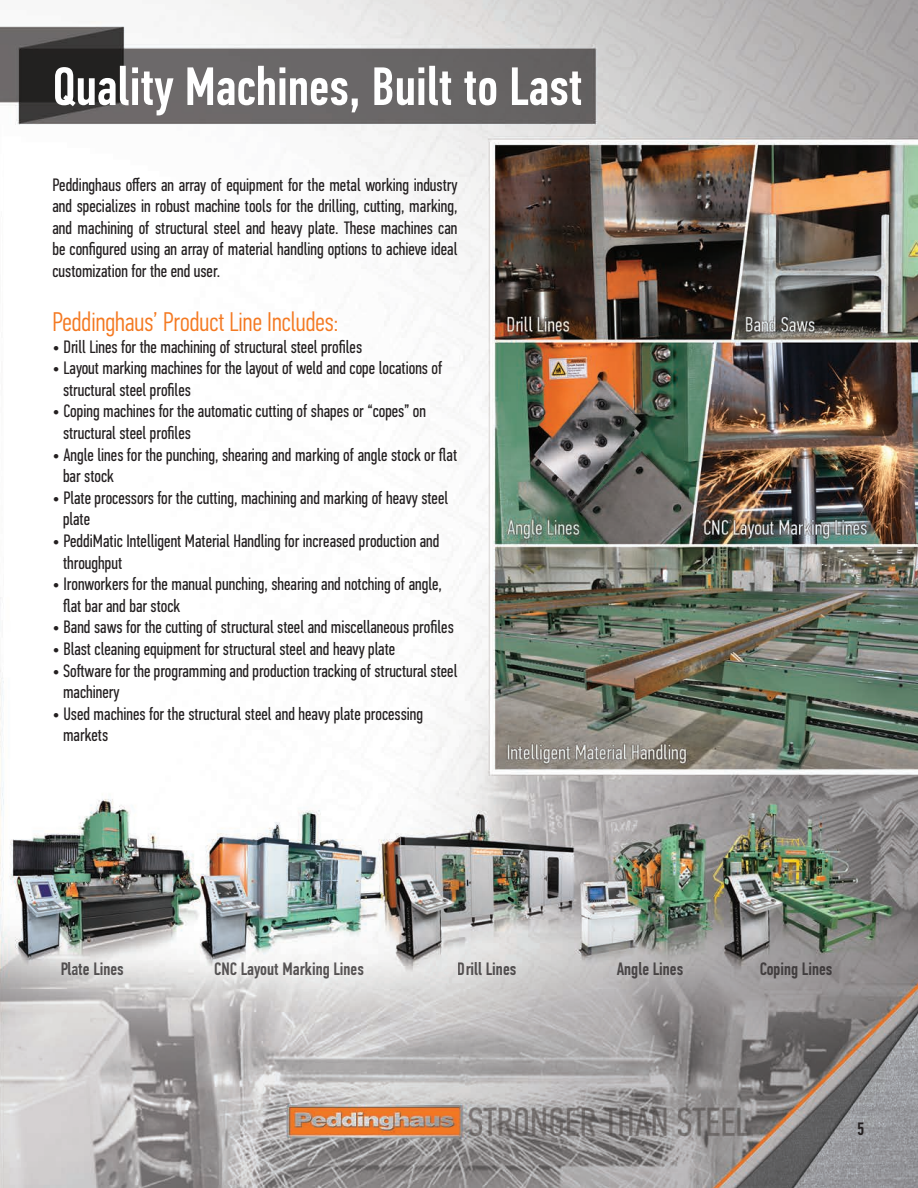
<style>
.page{position:relative;width:918px;height:1188px;background:#fff}
.page>*{position:absolute;margin:0;border:0;box-sizing:border-box;transform-origin:0 0}
.t1{font:500 54px "PF Din Text Comp Pro";color:#fff}
.t2{font:300 27px "PF Din Text Comp Pro";color:#f47921}
.t3{font:18px/21.6px "PF Din Text Comp Pro";color:#231f20}
.t4{font:500 18px "PF Din Text Comp Pro";color:#231f20}
</style>
<div class="page">
<img style="left:0;top:0;width:918px;height:1188px">
<p class="t1" style="left:52px;top:55px;width:532px">Quality Machines, Built to Last</p>
<p class="t3" style="left:52px;top:174px;width:407px;text-align:justify">Peddinghaus offers an array of equipment for the metal working industry and specializes in robust machine tools for the drilling, cutting, marking, and machining of structural steel and heavy plate. These machines can be configured using an array of material handling options to achieve ideal customization for the end user.</p>
<p class="t2" style="left:52px;top:306px;width:287px">Peddinghaus’ Product Line Includes:</p>
<p class="t3" style="left:52px;top:336px;width:311px">• Drill Lines for the machining of structural steel profiles</p>
<p class="t3" style="left:63px;top:357px;width:381px;text-indent:-11px">• Layout marking machines for the layout of weld and cope locations of structural steel profiles</p>
<p class="t3" style="left:63px;top:401px;width:364px;text-indent:-11px">• Coping machines for the automatic cutting of shapes or “copes” on structural steel profiles</p>
<p class="t3" style="left:63px;top:444px;width:396px;text-indent:-11px">• Angle lines for the punching, shearing and marking of angle stock or flat bar stock</p>
<p class="t3" style="left:63px;top:487px;width:387px;text-indent:-11px">• Plate processors for the cutting, machining and marking of heavy steel plate</p>
<p class="t3" style="left:63px;top:530px;width:378px;text-indent:-11px">• PeddiMatic Intelligent Material Handling for increased production and throughput</p>
<p class="t3" style="left:63px;top:573px;width:381px;text-indent:-11px">• Ironworkers for the manual punching, shearing and notching of angle, flat bar and bar stock</p>
<p class="t3" style="left:52px;top:617px;width:403px">• Band saws for the cutting of structural steel and miscellaneous profiles</p>
<p class="t3" style="left:52px;top:638px;width:344px">• Blast cleaning equipment for structural steel and heavy plate</p>
<p class="t3" style="left:63px;top:660px;width:396px;text-indent:-11px">• Software for the programming and production tracking of structural steel machinery</p>
<p class="t3" style="left:63px;top:703px;width:362px;text-indent:-11px">• Used machines for the structural steel and heavy plate processing markets</p>
<p class="t4" style="left:60px;top:959px;width:65px">Plate Lines</p>
<p class="t4" style="left:214px;top:959px;width:151px">CNC Layout Marking Lines</p>
<p class="t4" style="left:458px;top:959px;width:60px">Drill Lines</p>
<p class="t4" style="left:617px;top:959px;width:68px">Angle Lines</p>
<p class="t4" style="left:759px;top:959px;width:74px">Coping Lines</p>
<p class="t4" style="left:857px;top:1118px;width:9px">5</p>
</div>
